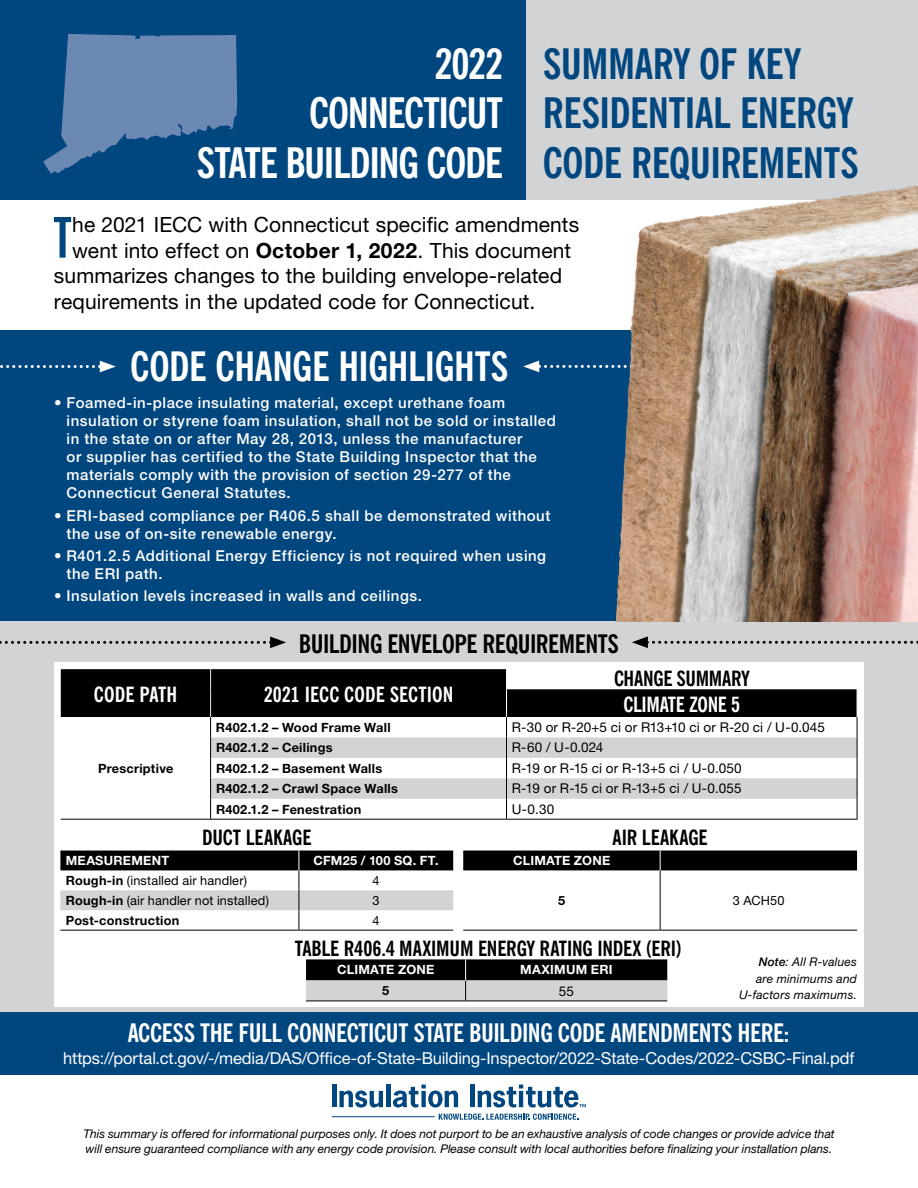
<style>
.page{position:relative;width:918px;height:1188px;background:#fff}
.page>*{position:absolute;margin:0;border:0;box-sizing:border-box;transform-origin:0 0}
.t1{font:700 extra-condensed 56.25px "News Gothic BT";color:#00467f}
.t2{font:700 condensed 42px/49.5px "News Gothic BT";letter-spacing:-.01em;color:#00467f}
.t3{font:700 condensed 42px/49.5px "News Gothic BT";letter-spacing:-.03em;color:#fff;text-align:right}
.t4{font:700 condensed 40.5px "News Gothic BT";letter-spacing:-.01em;color:#fff}
.t5{font:700 condensed 25.5px "News Gothic BT";letter-spacing:-.02em;color:#fff}
.t6{font:700 condensed 25.5px "News Gothic BT";letter-spacing:-.02em;color:#000}
.t7{font:21px "Helvetica Neue LT Std";letter-spacing:.005em;color:#000}
.t8{font:700 condensed 21px "News Gothic BT";letter-spacing:-.01em;color:#000}
.t9{font:700 condensed 21px "News Gothic BT";color:#fff}
.t10{font:16.5px "Helvetica Neue LT Std";letter-spacing:-.01em;color:#fff}
.t11{font:500 15px/18px "Helvetica Neue LT Std";letter-spacing:.035em;color:#fff}
.t12{font:13.5px "Helvetica Neue LT Std";letter-spacing:.01em;color:#000}
.t13{font:700 12.75px "Helvetica Neue LT Std";letter-spacing:.02em;color:#000}
.t14{font:12.75px "Helvetica Neue LT Std";letter-spacing:.01em;color:#000}
.t15{font:700 12.75px "Helvetica Neue LT Std";letter-spacing:.02em;color:#fff}
.t16{font:italic 12px/16.5px "Helvetica Neue LT Std";color:#000;text-align:right}
.s1{font-weight:700}
.s2{font-weight:500}
</style>
<div class="page">
<div style="left:0;top:330px;width:918px;height:316px;background:#00467f"></div>
<div style="left:0;top:621px;width:918px;height:438px;background:#d1d3d4"></div>
<svg style="left:632px;top:636px;width:286px;height:12px"></svg>
<svg style="left:0;top:637px;width:286px;height:11px"></svg>
<hr style="left:332px;top:1085px;width:4px;height:22px;background:#00467f">
<svg style="left:439px;top:1114px;width:139px;height:6px"></svg>
<svg style="left:339px;top:1091px;width:44px;height:17px"></svg>
<hr style="left:386px;top:1085px;width:4px;height:22px;background:#00467f">
<svg style="left:393px;top:1085px;width:65px;height:23px"></svg>
<div style="left:470px;top:1085px;width:5px;height:22px;background:#00467f"></div>
<svg style="left:478px;top:1085px;width:108px;height:23px"></svg>
<hr style="left:332px;top:1116px;width:103px;height:1px;background:#00467f">
<div style="left:507px;top:0;width:411px;height:199px;background:#d1d3d4"></div>
<div style="left:0;top:0;width:526px;height:199px;background:#00467f"></div>
<svg style="left:523px;top:361px;width:86px;height:11px"></svg>
<svg style="left:0;top:361px;width:116px;height:11px"></svg>
<img style="left:610px;top:186px;width:308px;height:435px">
<div style="left:0;top:1012px;width:918px;height:62px;background:#00467f"></div>
<div style="left:54px;top:662px;width:810px;height:345px;background:#fff"></div>
<svg style="left:60px;top:851px;width:797px;height:79px"></svg>
<hr style="left:60px;top:930px;width:239px;height:1px;background:#000">
<hr style="left:299px;top:930px;width:154px;height:1px;background:#000">
<hr style="left:463px;top:930px;width:197px;height:1px;background:#000">
<hr style="left:660px;top:930px;width:197px;height:1px;background:#000">
<hr style="left:306px;top:1001px;width:160px;height:1px;background:#000">
<hr style="left:466px;top:1001px;width:201px;height:1px;background:#000">
<svg style="left:306px;top:959px;width:361px;height:42px;background:#676868"></svg>
<svg style="left:43px;top:34px;width:194px;height:140px"></svg>
<hr style="left:61px;top:819px;width:149px;height:1px;background:#000">
<hr style="left:210px;top:819px;width:297px;height:1px;background:#000">
<hr style="left:507px;top:819px;width:350px;height:1px;background:#000">
<svg style="left:61px;top:669px;width:797px;height:150px"></svg>
<h2 class="t3" style="left:196px;top:39px;width:308px">2022<br>CONNECTICUT<br>STATE BUILDING CODE</h2>
<h2 class="t2" style="left:543px;top:39px;width:318px">SUMMARY OF KEY<br>RESIDENTIAL ENERGY<br>CODE REQUIREMENTS</h2>
<h1 class="t1" style="left:54px;top:203px;width:20px">T</h1>
<h3 class="t7" style="left:72px;top:212px;width:509px">he 2021 IECC with Connecticut specific amendments</h3>
<h3 class="t7" style="left:72px;top:238px;width:501px">went into effect on <span class="s1">October 1, 2022</span>. This document</h3>
<h3 class="t7" style="left:54px;top:263px;width:510px">summarizes changes to the building envelope-related</h3>
<h3 class="t7" style="left:54px;top:289px;width:483px">requirements in the updated code for Connecticut.</h3>
<h3 class="t4" style="left:130px;top:341px;width:380px">CODE CHANGE HIGHLIGHTS</h3>
<p class="t11" style="left:67px;top:394px;width:491px;text-indent:-13px">• Foamed-in-place insulating material, except urethane foam insulation or styrene foam insulation, shall not be sold or installed in the state on or after May 28, 2013, unless the manufacturer<br>or supplier has certified to the State Building Inspector that the materials comply with the provision of section 29-277 of the Connecticut General Statutes.</p>
<p class="t11" style="left:67px;top:506px;width:485px;text-indent:-13px">• ERI-based compliance per R406.5 shall be demonstrated without the use of on-site renewable energy.</p>
<p class="t11" style="left:67px;top:547px;width:481px;text-indent:-13px">• R401.2.5 Additional Energy Efficiency is not required when using the ERI path.</p>
<p class="t11" style="left:54px;top:587px;width:370px">• Insulation levels increased in walls and ceilings.</p>
<h3 class="t6" style="left:299px;top:628px;width:322px">BUILDING ENVELOPE REQUIREMENTS</h3>
<h3 class="t9" style="left:94px;top:681px;width:85px">CODE PATH</h3>
<h3 class="t9" style="left:264px;top:681px;width:191px">2021 IECC CODE SECTION</h3>
<h3 class="t8" style="left:614px;top:666px;width:137px">CHANGE SUMMARY</h3>
<h3 class="t9" style="left:623px;top:691px;width:118px">CLIMATE ZONE 5</h3>
<p class="t13" style="left:98px;top:760px;width:77px">Prescriptive</p>
<p class="t13" style="left:216px;top:719px;width:176px">R402.1.2 – Wood Frame Wall</p>
<p class="t12" style="left:512px;top:719px;width:315px">R-30 or R-20+5 ci or R13+10 ci or R-20 ci / U-0.045</p>
<p class="t13" style="left:216px;top:740px;width:118px">R402.1.2 – Ceilings</p>
<p class="t12" style="left:512px;top:740px;width:93px">R-60 / U-0.024</p>
<p class="t13" style="left:216px;top:760px;width:168px">R402.1.2 – Basement Walls</p>
<p class="t12" style="left:512px;top:760px;width:231px">R-19 or R-15 ci or R-13+5 ci / U-0.050</p>
<p class="t13" style="left:216px;top:781px;width:184px">R402.1.2 – Crawl Space Walls</p>
<p class="t12" style="left:512px;top:781px;width:231px">R-19 or R-15 ci or R-13+5 ci / U-0.055</p>
<p class="t13" style="left:216px;top:801px;width:147px">R402.1.2 – Fenestration</p>
<p class="t12" style="left:512px;top:801px;width:44px">U-0.30</p>
<h3 class="t8" style="left:202px;top:825px;width:111px">DUCT LEAKAGE</h3>
<h3 class="t8" style="left:613px;top:825px;width:97px">AIR LEAKAGE</h3>
<p class="t15" style="left:66px;top:853px;width:105px">MEASUREMENT</p>
<p class="t15" style="left:314px;top:853px;width:127px">CFM25 / 100 SQ. FT.</p>
<p class="t15" style="left:513px;top:853px;width:99px">CLIMATE ZONE</p>
<p class="t14" style="left:66px;top:873px;width:183px"><span class="s1">Rough-in</span> (installed air handler)</p>
<p class="t14" style="left:373px;top:873px;width:9px">4</p>
<p class="t14" style="left:66px;top:893px;width:205px"><span class="s1">Rough-in</span> (air handler not installed)</p>
<p class="t14" style="left:373px;top:893px;width:9px">3</p>
<p class="t13" style="left:558px;top:892px;width:9px">5</p>
<p class="t14" style="left:733px;top:893px;width:53px">3 ACH50</p>
<p class="t13" style="left:66px;top:912px;width:115px">Post-construction</p>
<p class="t14" style="left:373px;top:913px;width:9px">4</p>
<h3 class="t8" style="left:295px;top:936px;width:389px">TABLE R406.4 MAXIMUM ENERGY RATING INDEX (ERI)</h3>
<p class="t15" style="left:337px;top:961px;width:99px">CLIMATE ZONE</p>
<p class="t15" style="left:520px;top:961px;width:94px">MAXIMUM ERI</p>
<p class="t13" style="left:382px;top:983px;width:9px">5</p>
<p class="t12" style="left:559px;top:983px;width:17px">55</p>
<h3 class="t5" style="left:128px;top:1017px;width:664px">ACCESS THE FULL CONNECTICUT STATE BUILDING CODE AMENDMENTS HERE:</h3>
<p class="t10" style="left:63px;top:1049px;width:793px">https://portal.ct.gov/-/media/DAS/Office-of-State-Building-Inspector/2022-State-Codes/2022-CSBC-Final.pdf</p>
<p class="t16" style="left:739px;top:953px;width:120px"><span class="s2">Note</span>: All R-values are minimums and<br>U-factors maximums.</p>
<p class="t16" style="left:83px;top:1126px;width:753px;line-height:15px;text-align:left">This summary is offered for informational purposes only. It does not purport to be an exhaustive analysis of code changes or provide advice that will ensure guaranteed compliance with any energy code provision. Please consult with local authorities before finalizing your installation plans.</p>
</div>
